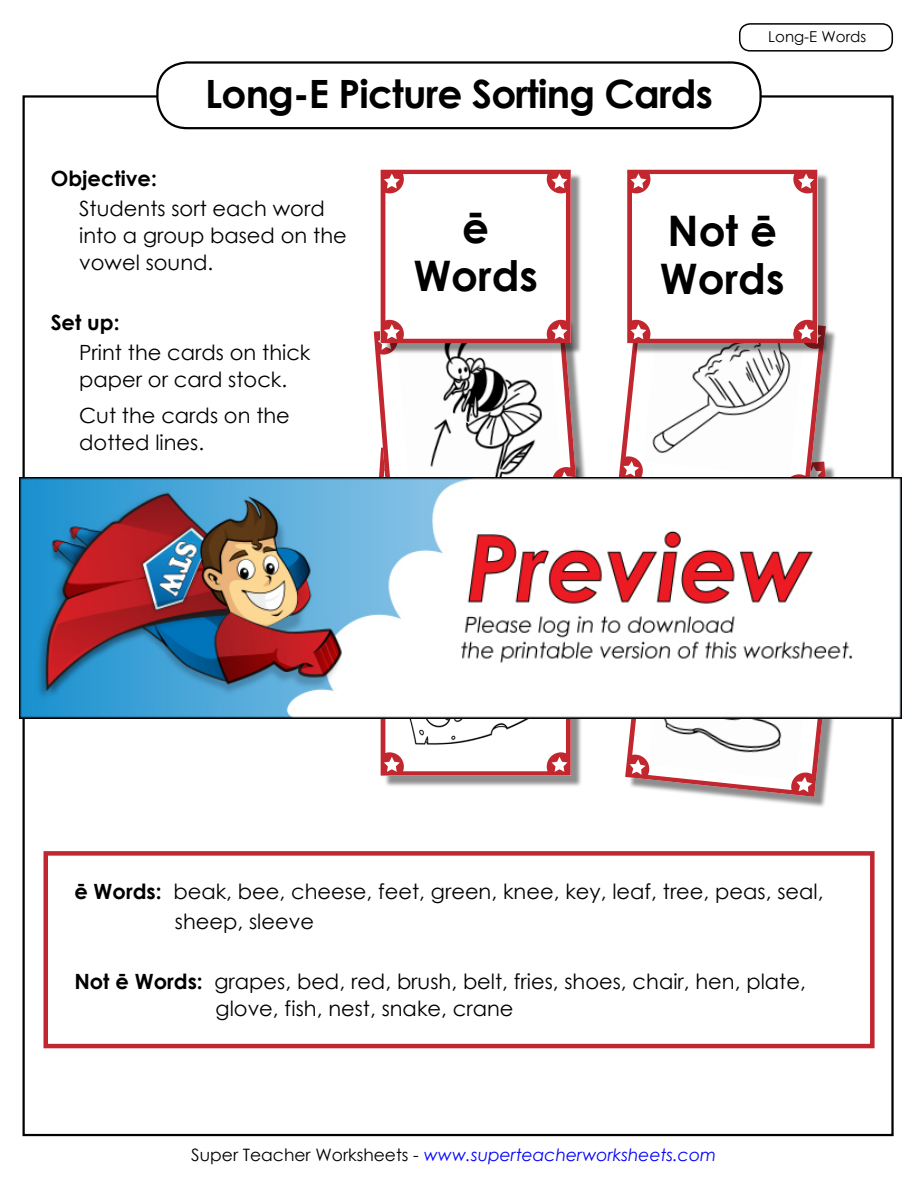
<style>
.page{position:relative;width:918px;height:1188px;background:#fff}
.page>*{position:absolute;margin:0;border:0;box-sizing:border-box;transform-origin:0 0}
.t1{font:700 42.15px/47.5px "Century STW3";color:#000}
.t2{font:700 42.15px "Century Gothic 2";color:#000}
.t3{font:700 39px "Century Gothic 2";letter-spacing:-.02em;color:#000}
.t4{font:21px/27px "Century Gothic 2";color:#000}
.t5{font:700 21px "Century Gothic 2";color:#000}
.t6{font:italic 17.1px "Century Gothic 2";color:#00f}
.t7{font:15px "Century Gothic 2";color:#000}
.s1{font-family:"Century Gothic 2"}
.s2{font-weight:700}
.s3{font-family:"Century STW3";font-weight:700}
.s4{font-style:normal;color:#000}
</style>
<div class="page">
<div style="left:629px;top:608px;width:215px;height:200px;background:#000;opacity:.45"></div>
<div style="left:384px;top:606px;width:198px;height:181px;background:#000;opacity:.45"></div>
<div style="left:377px;top:320px;width:211px;height:196px;background:#000;opacity:.45"></div>
<svg style="left:619px;top:170px;width:217px;height:627px"></svg>
<div style="left:384px;top:173px;width:198px;height:182px;background:#000;opacity:.45"></div>
<svg style="left:369px;top:170px;width:208px;height:606px"></svg>
<div style="left:44px;top:851px;width:831px;height:197px;border:4px solid #c2262e"></div>
<div style="left:156px;top:61px;width:606px;height:68px;border:2px solid #000;border-radius:30px"></div>
<div style="left:739px;top:23px;width:154px;height:29px;border:2px solid #000;border-radius:10px"></div>
<img style="left:20px;top:477px;width:881px;height:241px">
<h2 class="t3" style="left:205px;top:65px;width:509px">Long-E Picture Sorting Cards</h2>
<p class="t7" style="left:768px;top:26px;width:100px">Long-E Words</p>
<p class="t5" style="left:51px;top:163px;width:108px">Objective:</p>
<p class="t4" style="left:79px;top:195px;width:269px">Students sort each word into a group based on the vowel sound.</p>
<p class="t5" style="left:51px;top:307px;width:70px">Set up:</p>
<p class="t4" style="left:79px;top:339px;width:233px">Print the cards on thick paper or card stock.</p>
<p class="t4" style="left:79px;top:402px;width:212px">Cut the cards on the dotted lines.</p>
<h1 class="t2" style="left:462px;top:196px;width:28px">ē</h1>
<h1 class="t1" style="left:413px;top:250px;width:126px">Words</h1>
<h1 class="t1" style="left:660px;top:205px;width:126px">Not <span class="s1">ē<br></span>Words</h1>
<p class="t4" style="left:175px;top:877px;width:650px;line-height:30px;text-indent:-101px"><span class="s2">ē</span> <span class="s3">Words:</span> beak, bee, cheese, feet, green, knee, key, leaf, tree, peas, seal, sheep, sleeve</p>
<p class="t4" style="left:216px;top:968px;width:592px;text-indent:-141px"><span class="s3">Not</span> <span class="s2">ē</span> <span class="s3">Words:</span> grapes, bed, red, brush, belt, fries, shoes, chair, hen, plate, glove, fish, nest, snake, crane</p>
<p class="t6" style="left:191px;top:1143px;width:526px"><span class="s4">Super Teacher Worksheets -</span> www.superteacherworksheets.com</p>
</div>
